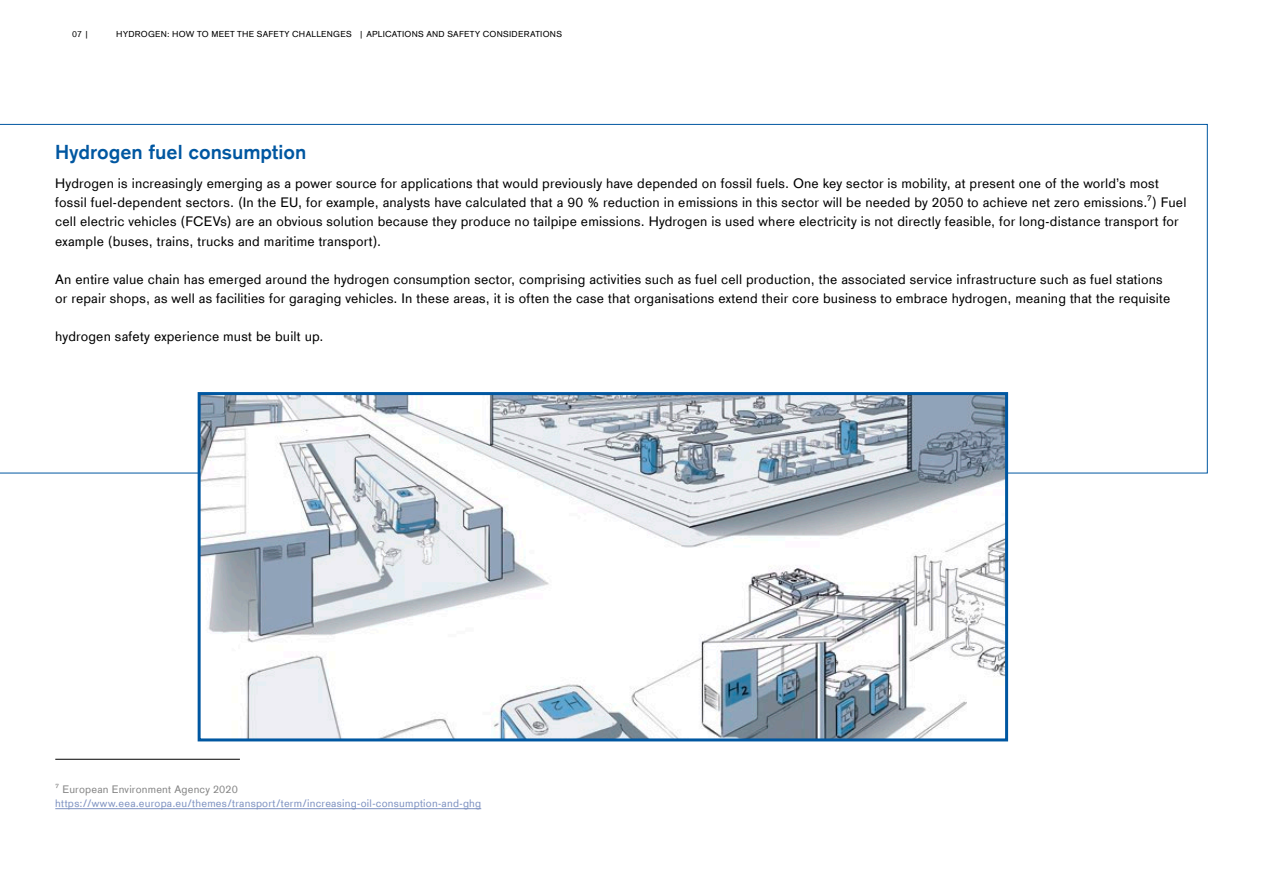
<style>
.page{position:relative;width:1263px;height:894px;background:#fff}
.page>*{position:absolute;margin:0;border:0;box-sizing:border-box;transform-origin:0 0}
.t1{font:700 21px "Draeger Sans Global";color:#0057a1}
.t2{font:14.25px/19.2px "Draeger Sans Global";letter-spacing:.01em;color:#000}
.t3{font:11.25px "Draeger Sans Global";letter-spacing:.02em;color:#7f93c2}
.t4{font:11.25px "Draeger Sans Global";letter-spacing:.015em;color:#868686}
.t5{font:9px "Draeger Sans Global";letter-spacing:.035em;color:#000}
</style>
<div class="page">
<svg style="left:0;top:124px;width:1207px;height:349px"></svg>
<img style="left:202px;top:396px;width:802px;height:341px">
<div style="left:198px;top:392px;width:810px;height:349px;border:3px solid #0057a1"></div>
<hr style="left:55px;top:758px;width:185px;height:1px;background:#000">
<hr style="left:55px;top:808px;width:426px;height:1px;background:#7f93c2">
<p class="t5" style="left:72px;top:29px;width:18px">07 |</p>
<p class="t5" style="left:116px;top:29px;width:237px">HYDROGEN: HOW TO MEET THE SAFETY CHALLENGES</p>
<p class="t5" style="left:359px;top:29px;width:205px">| APLICATIONS AND SAFETY CONSIDERATIONS</p>
<h1 class="t1" style="left:55px;top:139px;width:253px">Hydrogen fuel consumption</h1>
<p class="t2" style="left:55px;top:173px;width:1132px">Hydrogen is increasingly emerging as a power source for applications that would previously have depended on fossil fuels. One key sector is mobility, at present one of the world’s most fossil fuel-dependent sectors. (In the EU, for example, analysts have calculated that a 90 % reduction in emissions in this sector will be needed by 2050 to achieve net zero emissions.⁷) Fuel cell electric vehicles (FCEVs) are an obvious solution because they produce no tailpipe emissions. Hydrogen is used where electricity is not directly feasible, for long-distance transport for example (buses, trains, trucks and maritime transport).</p>
<p class="t2" style="left:55px;top:269px;width:1116px">An entire value chain has emerged around the hydrogen consumption sector, comprising activities such as fuel cell production, the associated service infrastructure such as fuel stations or repair shops, as well as facilities for garaging vehicles. In these areas, it is often the case that organisations extend their core business to embrace hydrogen, meaning that the requisite</p>
<p class="t2" style="left:55px;top:326px;width:270px">hydrogen safety experience must be built up.</p>
<p class="t4" style="left:55px;top:782px;width:184px">⁷ European Environment Agency 2020</p>
<p class="t3" style="left:55px;top:795px;width:427px">https://www.eea.europa.eu/themes/transport/term/increasing-oil-consumption-and-ghg</p>
</div>
